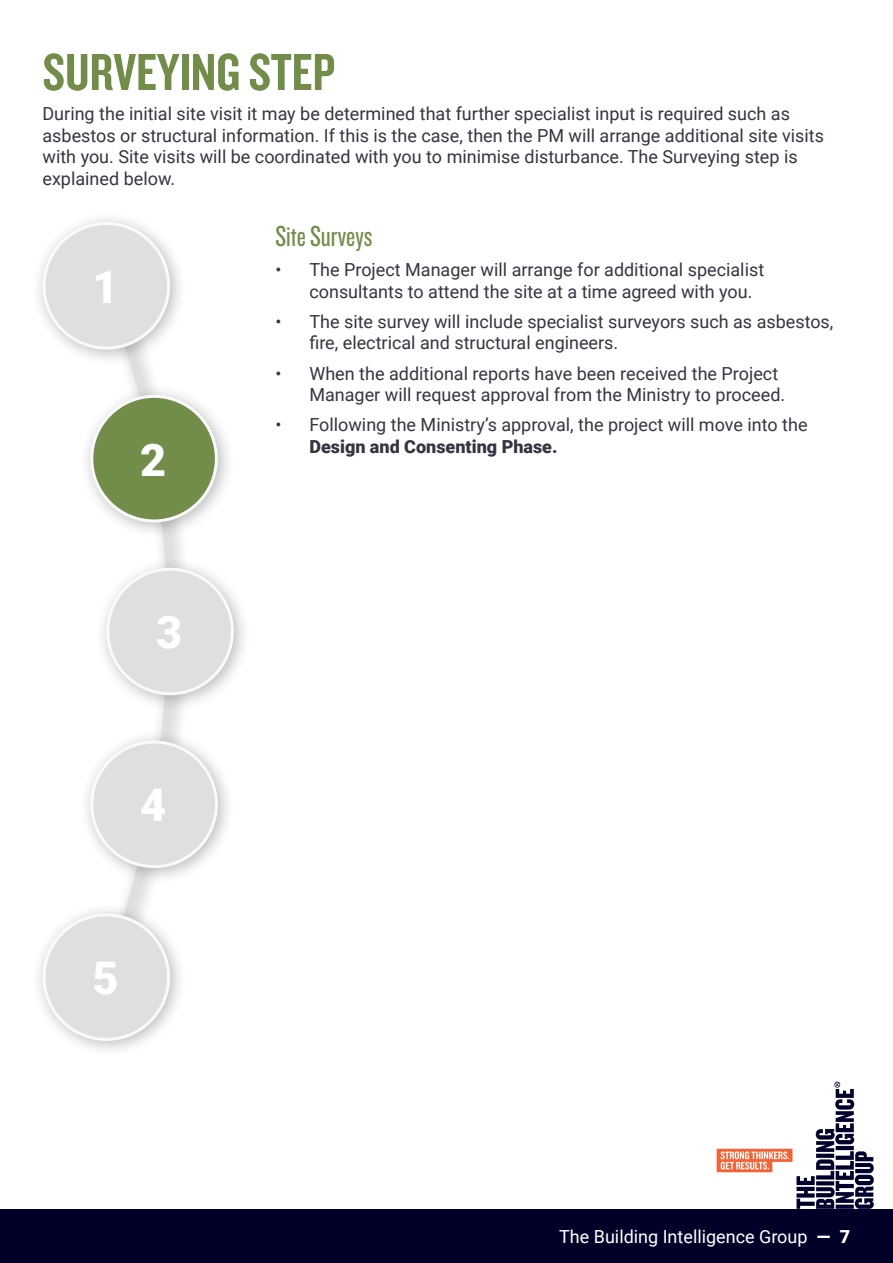
<style>
.page{position:relative;width:893px;height:1263px;background:#fff}
.page>*{position:absolute;margin:0;border:0;box-sizing:border-box;transform-origin:0 0}
.t1{font:54px "Knockout HTF49 Liteweight";color:#728c4a}
.Subheader{font:900 45px "Roboto";color:#fff}
.Subheader-2{font:30px "Knockout 28 Junior Feathrwt";color:#728c4a}
.Body{font:18px/21.6px "Roboto";color:#333641}
.t2{font:18px "Roboto";color:#fff}
.s1{font-weight:900}
</style>
<div class="page">
<div style="left:0;top:1209px;width:893px;height:54px;background:#000029"></div>
<svg style="left:717px;top:1081px;width:157px;height:128px"></svg>
<svg style="left:125px;top:367px;width:57px;height:535px"></svg>
<div style="left:32px;top:211px;width:155px;height:156px;background:#231f20;opacity:.3"></div>
<div style="left:44px;top:224px;width:125px;height:124px;background:#e0dfe0;border-radius:50%"></div>
<div style="left:43px;top:222px;width:127px;height:128px;border:3px solid #f9fafa;border-radius:50%"></div>
<div style="left:80px;top:384px;width:155px;height:156px;background:#231f20;opacity:.3"></div>
<div style="left:92px;top:396px;width:124px;height:125px;background:#728c4a;border-radius:50%"></div>
<div style="left:90px;top:395px;width:128px;height:127px;border:3px solid #f9fafa;border-radius:50%"></div>
<div style="left:96px;top:557px;width:155px;height:155px;background:#231f20;opacity:.3"></div>
<div style="left:108px;top:569px;width:124px;height:125px;background:#e0dfe0;border-radius:50%"></div>
<div style="left:106px;top:568px;width:128px;height:127px;border:3px solid #f9fafa;border-radius:50%"></div>
<div style="left:80px;top:730px;width:155px;height:155px;background:#231f20;opacity:.3"></div>
<div style="left:92px;top:742px;width:124px;height:125px;background:#e0dfe0;border-radius:50%"></div>
<div style="left:90px;top:740px;width:128px;height:128px;border:3px solid #f9fafa;border-radius:50%"></div>
<div style="left:32px;top:902px;width:155px;height:156px;background:#231f20;opacity:.3"></div>
<div style="left:44px;top:915px;width:125px;height:124px;background:#e0dfe0;border-radius:50%"></div>
<div style="left:43px;top:913px;width:127px;height:128px;border:3px solid #f9fafa;border-radius:50%"></div>
<p class="t1" style="left:43px;top:45px;width:294px">SURVEYING STEP</p>
<p class="Body" style="left:43px;top:102px;width:783px">During the initial site visit it may be determined that further specialist input is required such as asbestos or structural information. If this is the case, then the PM will arrange additional site visits with you. Site visits will be coordinated with you to minimise disturbance. The Surveying step is explained below.</p>
<p class="Subheader-2" style="left:275px;top:218px;width:99px">Site Surveys</p>
<p class="Body" style="left:309px;top:258px;width:456px;text-indent:-34px">• The Project Manager will arrange for additional specialist consultants to attend the site at a time agreed with you.</p>
<p class="Body" style="left:309px;top:310px;width:525px;text-indent:-34px">• The site survey will include specialist surveyors such as asbestos, fire, electrical and structural engineers.</p>
<p class="Body" style="left:309px;top:362px;width:477px;text-indent:-34px">• When the additional reports have been received the Project<br>Manager will request approval from the Ministry to proceed.</p>
<p class="Body" style="left:309px;top:413px;width:500px;text-indent:-34px">• Following the Ministry’s approval, the project will move into the<br><span class="s1">Design and Consenting Phase.</span></p>
<p class="Subheader" style="left:92px;top:255px;width:28px">1</p>
<p class="Subheader" style="left:140px;top:428px;width:28px">2</p>
<p class="Subheader" style="left:156px;top:601px;width:28px">3</p>
<p class="Subheader" style="left:140px;top:774px;width:28px">4</p>
<p class="Subheader" style="left:92px;top:946px;width:28px">5</p>
<p class="t2" style="left:559px;top:1224px;width:292px">The Building Intelligence Group <span class="s1">— 7</span></p>
</div>
